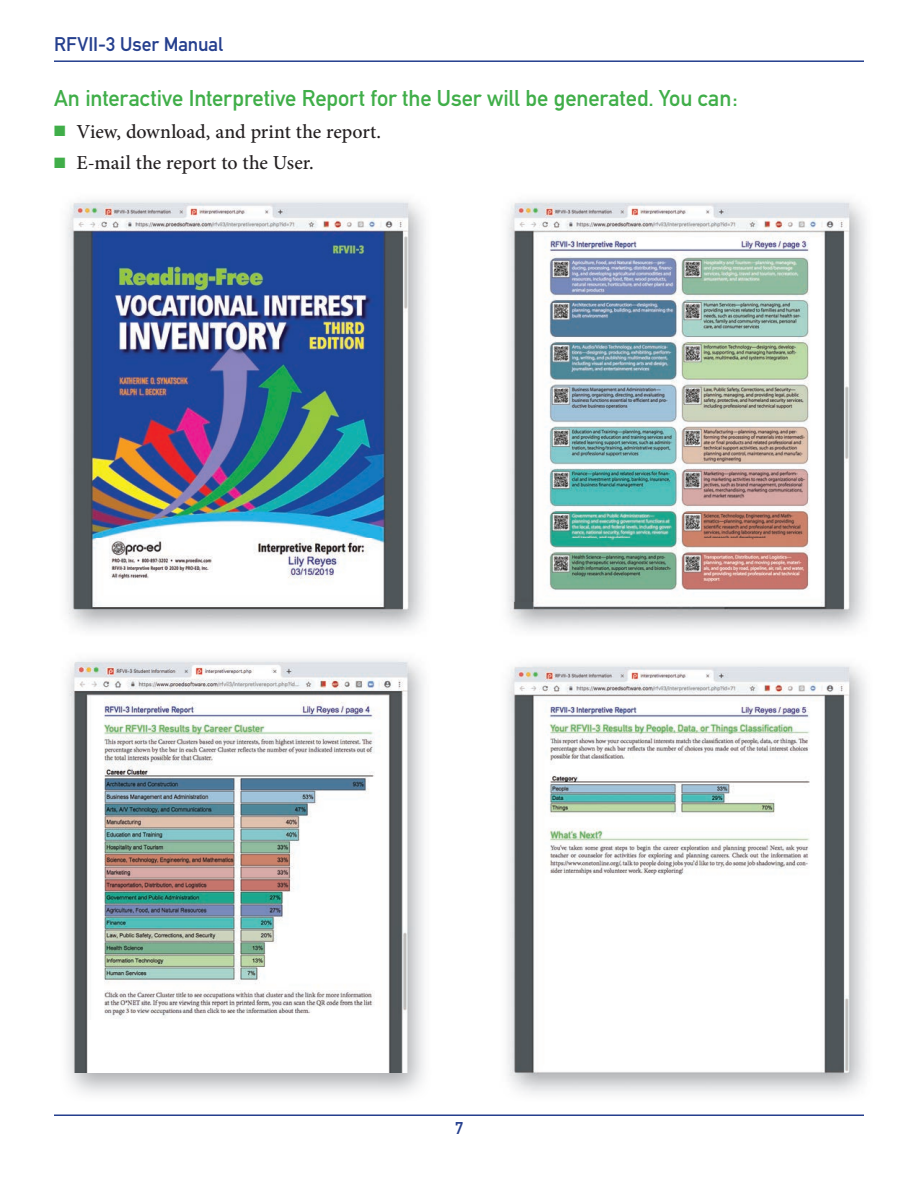
<style>
.page{position:relative;width:918px;height:1188px;background:#fff}
.page>*{position:absolute;margin:0;border:0;box-sizing:border-box;transform-origin:0 0}
.t1{font:22.5px "DIN Mittelschrift";letter-spacing:-.005em;color:#40ae49}
.t2{font:500 19.8px "Minion Pro";letter-spacing:-.005em;color:#231f20}
.t3{font:19.5px "DIN Mittelschrift";letter-spacing:-.005em;color:#253f8e}
.t4{font:18px "Mittelschrift";color:#253f8e}
.s1{color:#40ae49}
</style>
<div class="page">
<hr style="left:54px;top:60px;width:810px;height:2px;background:#253f8e">
<img style="left:66px;top:200px;width:359px;height:431px">
<img style="left:67px;top:655px;width:361px;height:418px">
<img style="left:507px;top:200px;width:359px;height:431px">
<img style="left:507px;top:664px;width:359px;height:429px">
<hr style="left:54px;top:1114px;width:810px;height:2px;background:#253f8e">
<p class="t3" style="left:54px;top:33px;width:171px">RFVII-3 User Manual</p>
<p class="t1" style="left:54px;top:85px;width:685px">An interactive Interpretive Report for the User will be generated. You can:</p>
<p class="t2" style="left:54px;top:118px;width:329px"><span class="s1">■</span> View, download, and print the report.</p>
<p class="t2" style="left:54px;top:150px;width:261px"><span class="s1">■</span> E-mail the report to the User.</p>
<p class="t4" style="left:455px;top:1117px;width:9px">7</p>
</div>
